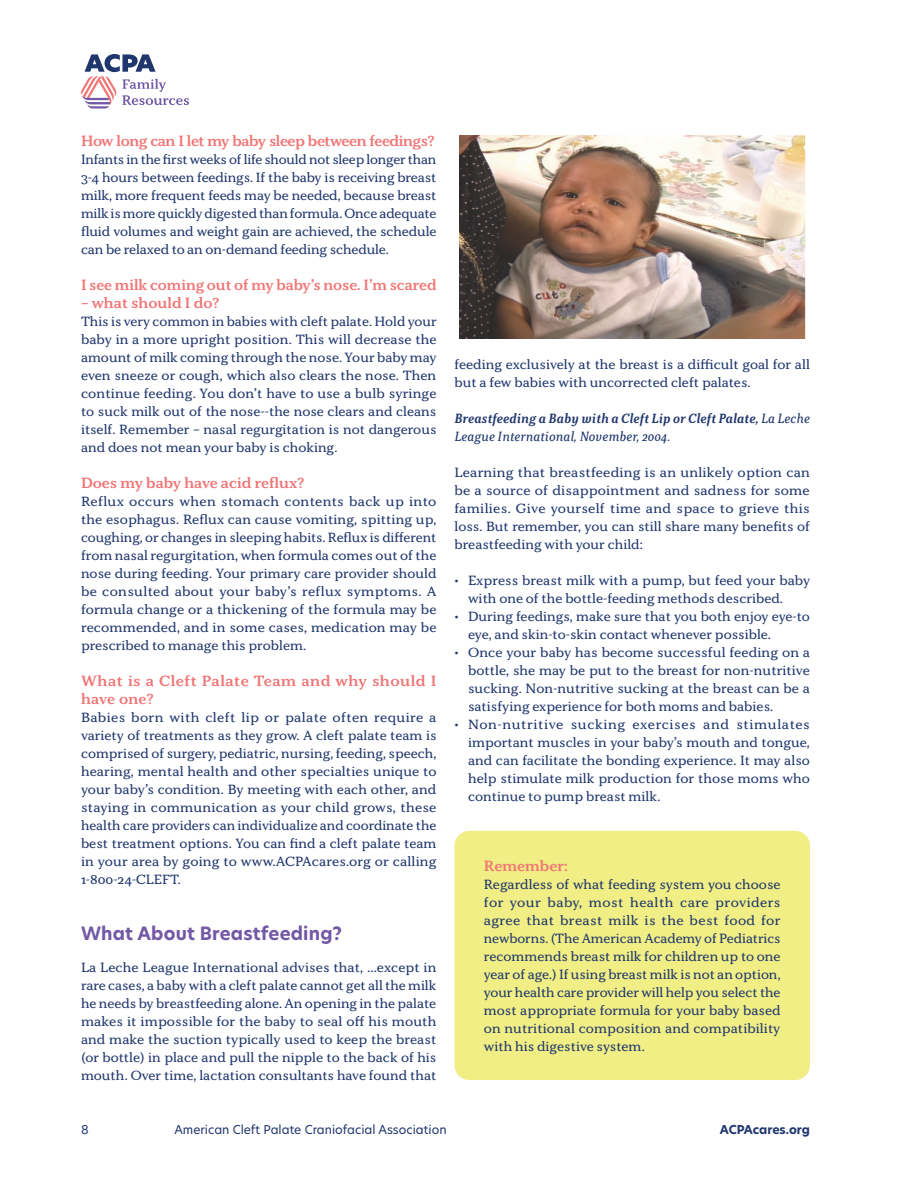
<style>
.page{position:relative;width:918px;height:1188px;background:#fff}
.page>*{position:absolute;margin:0;border:0;box-sizing:border-box;transform-origin:0 0}
.t1{font:700 18px "New Hero";letter-spacing:.01em;color:#7359a5}
.Body_Copy{font:600 15px "Kopius";letter-spacing:-.005em;color:#f27576}
.Body_Copy-2{font:600 15px/18px "Kopius";letter-spacing:.03em;color:#f27576}
.Body_Copy-3{font:600 15px "Kopius";letter-spacing:-.03em;color:#f27576}
.Body_Copy-4{font:13.5px/18px "Kopius";color:#20376d;text-align:justify}
.Body_Copy-5{font:italic 600 13.5px/18px "Kopius";color:#20376d}
.t2{font:12px "New Hero";color:#20376d}
.t3{font:700 12px "New Hero";letter-spacing:-.01em;color:#20376d}
.s1{font-weight:400}
</style>
<div class="page">
<svg style="left:81px;top:54px;width:108px;height:54px"></svg>
<div style="left:455px;top:831px;width:355px;height:249px;background:#f0ee84;border-radius:15px"></div>
<img style="left:459px;top:135px;width:346px;height:203px">
<p class="Body_Copy-3" style="left:81px;top:132px;width:355px">How long can I let my baby sleep between feedings?</p>
<p class="Body_Copy-4" style="left:81px;top:150px;width:357px">Infants in the first weeks of life should not sleep longer than 3-4 hours between feedings. If the baby is receiving breast milk, more frequent feeds may be needed, because breast milk is more quickly digested than formula. Once adequate fluid volumes and weight gain are achieved, the schedule can be relaxed to an on-demand feeding schedule.</p>
<p class="Body_Copy" style="left:81px;top:276px;width:357px">I see milk coming out of my baby’s nose. I’m scared</p>
<p class="Body_Copy" style="left:81px;top:294px;width:140px">– what should I do?</p>
<p class="Body_Copy-4" style="left:81px;top:312px;width:357px">This is very common in babies with cleft palate. Hold your baby in a more upright position. This will decrease the amount of milk coming through the nose. Your baby may even sneeze or cough, which also clears the nose. Then continue feeding. You don’t have to use a bulb syringe to suck milk out of the nose--the nose clears and cleans itself. Remember – nasal regurgitation is not dangerous and does not mean your baby is choking.</p>
<p class="Body_Copy" style="left:81px;top:474px;width:225px">Does my baby have acid reflux?</p>
<p class="Body_Copy-4" style="left:81px;top:492px;width:357px">Reflux occurs when stomach contents back up into the esophagus. Reflux can cause vomiting, spitting up, coughing, or changes in sleeping habits. Reflux is different from nasal regurgitation, when formula comes out of the nose during feeding. Your primary care provider should be consulted about your baby’s reflux symptoms. A formula change or a thickening of the formula may be recommended, and in some cases, medication may be prescribed to manage this problem.</p>
<p class="Body_Copy-2" style="left:81px;top:672px;width:357px">What is a Cleft Palate Team and why should I have one?</p>
<p class="Body_Copy-4" style="left:81px;top:708px;width:357px">Babies born with cleft lip or palate often require a variety of treatments as they grow. A cleft palate team is comprised of surgery, pediatric, nursing, feeding, speech, hearing, mental health and other specialties unique to your baby’s condition. By meeting with each other, and staying in communication as your child grows, these health care providers can individualize and coordinate the best treatment options. You can find a cleft palate team in your area by going to www.ACPAcares.org or calling 1-800-24-CLEFT.</p>
<p class="t1" style="left:81px;top:921px;width:263px">What About Breastfeeding?</p>
<p class="Body_Copy-4" style="left:81px;top:958px;width:357px">La Leche League International advises that, …except in rare cases, a baby with a cleft palate cannot get all the milk he needs by breastfeeding alone. An opening in the palate makes it impossible for the baby to seal off his mouth and make the suction typically used to keep the breast (or bottle) in place and pull the nipple to the back of his mouth. Over time, lactation consultants have found that</p>
<p class="Body_Copy-4" style="left:454px;top:355px;width:357px">feeding exclusively at the breast is a difficult goal for all but a few babies with uncorrected cleft palates.</p>
<p class="Body_Copy-5" style="left:454px;top:409px;width:357px">Breastfeeding a Baby with a Cleft Lip or Cleft Palate, <span class="s1">La Leche<br>League International, November, 2004.</span></p>
<p class="Body_Copy-4" style="left:454px;top:463px;width:357px">Learning that breastfeeding is an unlikely option can be a source of disappointment and sadness for some families. Give yourself time and space to grieve this loss. But remember, you can still share many benefits of breastfeeding with your child:</p>
<p class="Body_Copy-4" style="left:468px;top:571px;width:344px;text-indent:-14px">• Express breast milk with a pump, but feed your baby with one of the bottle-feeding methods described.</p>
<p class="Body_Copy-4" style="left:468px;top:607px;width:344px;text-indent:-14px">• During feedings, make sure that you both enjoy eye-to eye, and skin-to-skin contact whenever possible.</p>
<p class="Body_Copy-4" style="left:468px;top:643px;width:344px;text-indent:-14px">• Once your baby has become successful feeding on a bottle, she may be put to the breast for non-nutritive sucking. Non-nutritive sucking at the breast can be a satisfying experience for both moms and babies.</p>
<p class="Body_Copy-4" style="left:468px;top:715px;width:344px;text-indent:-14px">• Non-nutritive sucking exercises and stimulates important muscles in your baby’s mouth and tongue, and can facilitate the bonding experience. It may also help stimulate milk production for those moms who continue to pump breast milk.</p>
<p class="Body_Copy" style="left:484px;top:857px;width:85px">Remember:</p>
<p class="Body_Copy-4" style="left:484px;top:876px;width:298px">Regardless of what feeding system you choose for your baby, most health care providers agree that breast milk is the best food for newborns. (The American Academy of Pediatrics recommends breast milk for children up to one year of age.) If using breast milk is not an option, your health care provider will help you select the most appropriate formula for your baby based on nutritional composition and compatibility with his digestive system.</p>
<p class="t2" style="left:81px;top:1121px;width:9px">8</p>
<p class="t2" style="left:174px;top:1121px;width:274px">American Cleft Palate Craniofacial Association</p>
<p class="t3" style="left:720px;top:1121px;width:92px">ACPAcares.org</p>
</div>
